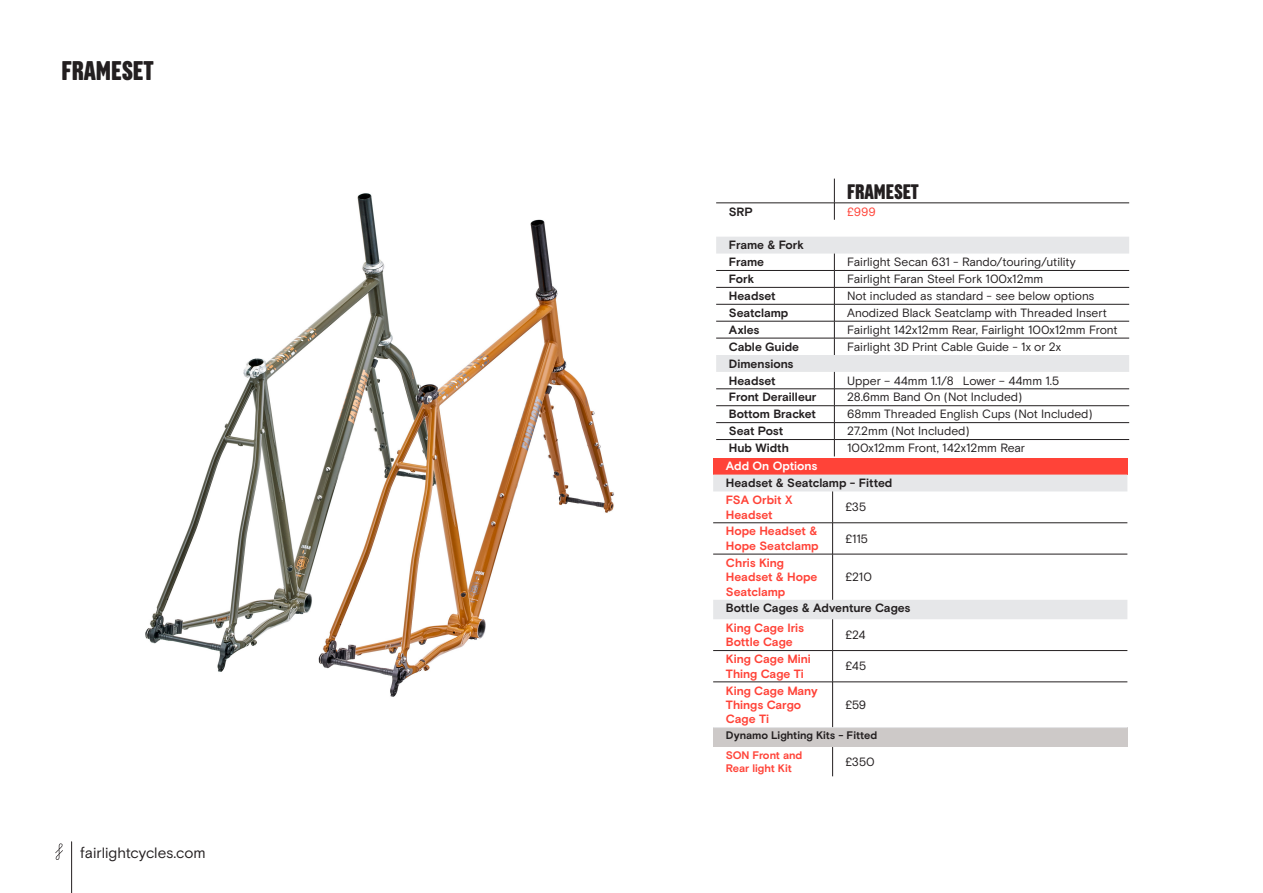
<style>
.page{position:relative;width:1263px;height:893px;background:#fff}
.page>*{position:absolute;margin:0;border:0;box-sizing:border-box;transform-origin:0 0}
.t1{font:700 27px "Fairlight";color:#231f20}
.t2{font:700 21px "Fairlight";color:#231f20}
.t3{font:15px "Basis Grotesque";color:#231f20}
.t4{font:12px "Basis Grotesque";color:#231f20}
.t5{font:700 12px "Basis Grotesque";letter-spacing:-.005em;color:#231f20}
.t6{font:700 12px/14.4px "Basis Grotesque";letter-spacing:-.005em;color:#ff4338}
.t7{font:700 12px "Basis Grotesque";color:#fff}
.t8{font:12px "Basis Grotesque";color:#ff4338}
.t9{font:700 10.95px "Basis Grotesque";color:#231f20}
.t10{font:700 10.95px/13.2px "Basis Grotesque";letter-spacing:-.01em;color:#ff4338}
</style>
<div class="page">
<svg style="left:55px;top:843px;width:8px;height:17px"></svg>
<hr style="left:71px;top:842px;width:1px;height:51px;background:#231f20">
<div style="left:713px;top:458px;width:414px;height:17px;background:#ff4338"></div>
<svg style="left:713px;top:475px;width:414px;height:144px"></svg>
<div style="left:713px;top:728px;width:414px;height:19px;background:#cdc9c8"></div>
<hr style="left:832px;top:491px;width:1px;height:32px;background:#231f20">
<hr style="left:832px;top:523px;width:1px;height:31px;background:#231f20">
<hr style="left:832px;top:554px;width:1px;height:46px;background:#231f20">
<hr style="left:832px;top:619px;width:1px;height:31px;background:#231f20">
<hr style="left:832px;top:651px;width:1px;height:31px;background:#231f20">
<hr style="left:832px;top:682px;width:1px;height:45px;background:#231f20">
<hr style="left:713px;top:522px;width:120px;height:1px;background:#231f20">
<hr style="left:833px;top:522px;width:294px;height:1px;background:#231f20">
<hr style="left:713px;top:554px;width:120px;height:1px;background:#231f20">
<hr style="left:833px;top:554px;width:294px;height:1px;background:#231f20">
<hr style="left:713px;top:650px;width:120px;height:1px;background:#231f20">
<hr style="left:833px;top:650px;width:294px;height:1px;background:#231f20">
<hr style="left:713px;top:682px;width:120px;height:1px;background:#231f20">
<hr style="left:833px;top:682px;width:294px;height:1px;background:#231f20">
<hr style="left:713px;top:727px;width:120px;height:1px;background:#e6e7e9">
<hr style="left:833px;top:727px;width:294px;height:1px;background:#e6e7e9">
<svg style="left:832px;top:747px;width:1px;height:29px"></svg>
<svg style="left:716px;top:237px;width:413px;height:135px"></svg>
<svg style="left:834px;top:179px;width:1px;height:41px"></svg>
<hr style="left:716px;top:270px;width:118px;height:1px;background:#231f20">
<hr style="left:834px;top:270px;width:295px;height:1px;background:#231f20">
<hr style="left:716px;top:287px;width:118px;height:1px;background:#231f20">
<hr style="left:834px;top:287px;width:295px;height:1px;background:#231f20">
<hr style="left:716px;top:304px;width:118px;height:1px;background:#231f20">
<hr style="left:834px;top:304px;width:295px;height:1px;background:#231f20">
<hr style="left:716px;top:321px;width:118px;height:1px;background:#231f20">
<hr style="left:834px;top:321px;width:295px;height:1px;background:#231f20">
<hr style="left:716px;top:338px;width:118px;height:1px;background:#231f20">
<hr style="left:834px;top:338px;width:295px;height:1px;background:#231f20">
<svg style="left:834px;top:254px;width:1px;height:101px"></svg>
<hr style="left:716px;top:389px;width:118px;height:1px;background:#231f20">
<hr style="left:834px;top:389px;width:295px;height:1px;background:#231f20">
<hr style="left:716px;top:405px;width:118px;height:1px;background:#231f20">
<hr style="left:834px;top:405px;width:295px;height:1px;background:#231f20">
<hr style="left:716px;top:422px;width:118px;height:1px;background:#231f20">
<hr style="left:834px;top:422px;width:295px;height:1px;background:#231f20">
<hr style="left:716px;top:439px;width:118px;height:1px;background:#231f20">
<hr style="left:834px;top:439px;width:295px;height:1px;background:#231f20">
<svg style="left:834px;top:372px;width:1px;height:84px"></svg>
<hr style="left:716px;top:203px;width:118px;height:1px;background:#231f20">
<hr style="left:834px;top:203px;width:295px;height:1px;background:#231f20">
<img style="left:145px;top:193px;width:469px;height:504px">
<p class="t1" style="left:61px;top:61px;width:94px">FRAMESET</p>
<p class="t3" style="left:80px;top:844px;width:127px">fairlightcycles.com</p>
<p class="t2" style="left:847px;top:184px;width:73px">FRAMESET</p>
<p class="t5" style="left:729px;top:204px;width:25px">SRP</p>
<p class="t8" style="left:847px;top:204px;width:30px">£999</p>
<p class="t5" style="left:729px;top:238px;width:77px">Frame &amp; Fork</p>
<p class="t5" style="left:729px;top:255px;width:37px">Frame</p>
<p class="t4" style="left:847px;top:255px;width:230px">Fairlight Secan 631 - Rando/touring/utility</p>
<p class="t5" style="left:729px;top:272px;width:27px">Fork</p>
<p class="t4" style="left:847px;top:272px;width:198px">Fairlight Faran Steel Fork 100x12mm</p>
<p class="t5" style="left:729px;top:289px;width:48px">Headset</p>
<p class="t4" style="left:847px;top:289px;width:249px">Not included as standard - see below options</p>
<p class="t5" style="left:729px;top:306px;width:61px">Seatclamp</p>
<p class="t4" style="left:847px;top:306px;width:261px">Anodized Black Seatclamp with Threaded Insert</p>
<p class="t5" style="left:729px;top:323px;width:32px">Axles</p>
<p class="t4" style="left:847px;top:323px;width:272px">Fairlight 142x12mm Rear, Fairlight 100x12mm Front</p>
<p class="t5" style="left:729px;top:340px;width:72px">Cable Guide</p>
<p class="t4" style="left:847px;top:340px;width:215px">Fairlight 3D Print Cable Guide - 1x or 2x</p>
<p class="t5" style="left:729px;top:356px;width:66px">Dimensions</p>
<p class="t5" style="left:729px;top:373px;width:48px">Headset</p>
<p class="t4" style="left:847px;top:373px;width:220px">Upper – 44mm 1.1/8″ Lower – 44mm 1.5″</p>
<p class="t5" style="left:729px;top:390px;width:89px">Front Derailleur</p>
<p class="t4" style="left:847px;top:390px;width:177px">28.6mm Band On (Not Included)</p>
<p class="t5" style="left:729px;top:407px;width:89px">Bottom Bracket</p>
<p class="t4" style="left:847px;top:407px;width:247px">68mm Threaded English Cups (Not Included)</p>
<p class="t5" style="left:729px;top:424px;width:56px">Seat Post</p>
<p class="t4" style="left:847px;top:424px;width:124px">27.2mm (Not Included)</p>
<p class="t5" style="left:729px;top:441px;width:61px">Hub Width</p>
<p class="t4" style="left:847px;top:441px;width:179px">100x12mm Front, 142x12mm Rear</p>
<p class="t7" style="left:726px;top:459px;width:93px">Add On Options</p>
<p class="t5" style="left:726px;top:476px;width:168px">Headset &amp; Seatclamp - Fitted</p>
<p class="t6" style="left:726px;top:493px;width:68px">FSA Orbit X<br>Headset</p>
<p class="t4" style="left:845px;top:500px;width:22px">£35</p>
<p class="t6" style="left:726px;top:524px;width:94px">Hope Headset &amp;<br>Hope Seatclamp</p>
<p class="t4" style="left:845px;top:531px;width:24px">£115</p>
<p class="t6" style="left:726px;top:555px;width:93px">Chris King<br>Headset &amp; Hope<br>Seatclamp</p>
<p class="t4" style="left:845px;top:570px;width:28px">£210</p>
<p class="t5" style="left:726px;top:601px;width:186px">Bottle Cages &amp; Adventure Cages</p>
<p class="t6" style="left:726px;top:620px;width:80px">King Cage Iris<br>Bottle Cage</p>
<p class="t4" style="left:845px;top:628px;width:22px">£24</p>
<p class="t6" style="left:726px;top:652px;width:86px">King Cage Mini<br>Thing Cage Ti</p>
<p class="t4" style="left:845px;top:659px;width:22px">£45</p>
<p class="t6" style="left:726px;top:683px;width:93px">King Cage Many<br>Things Cargo<br>Cage Ti</p>
<p class="t4" style="left:845px;top:698px;width:22px">£59</p>
<p class="t9" style="left:726px;top:729px;width:153px">Dynamo Lighting Kits - Fitted</p>
<p class="t10" style="left:726px;top:748px;width:78px">SON Front and<br>Rear light Kit</p>
<p class="t4" style="left:845px;top:755px;width:31px">£350</p>
</div>
